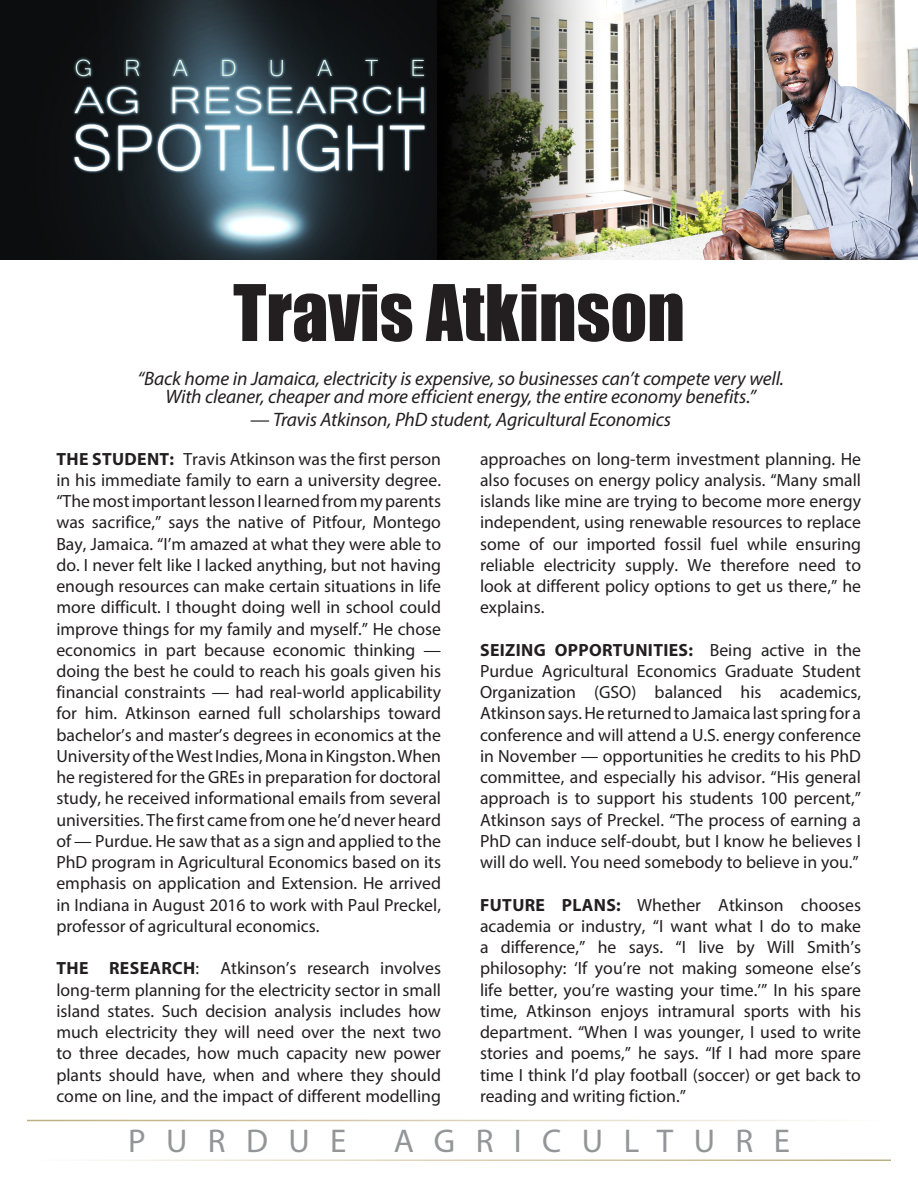
<style>
.page{position:relative;width:918px;height:1188px;background:#fff}
.page>*{position:absolute;margin:0;border:0;box-sizing:border-box;transform-origin:0 0}
.t1{font:72px "Impact";color:#231f20}
.t2{font:33px "Myriad Pro";letter-spacing:.62em;color:#939598}
.t3{font:italic 19.5px/18px "Myriad Pro";letter-spacing:-.01em;color:#231f20;text-align:center}
.t4{font:17.7px/21.3px "Myriad Pro";color:#231f20;text-align:justify}
.s1{font-weight:700}
</style>
<div class="page">
<img style="left:0;top:0;width:918px;height:259px">
<h1 class="t1" style="left:233px;top:257px;width:453px">Travis Atkinson</h1>
<p class="t3" style="left:137px;top:369px;width:648px">“Back home in Jamaica, electricity is expensive, so businesses can’t compete very well.<br>With cleaner, cheaper and more efficient energy, the entire economy benefits.”</p>
<p class="t3" style="left:250px;top:411px;width:423px">— Travis Atkinson, PhD student, Agricultural Economics</p>
<p class="t4" style="left:56px;top:448px;width:386px"><span class="s1">THE STUDENT:</span> Travis Atkinson was the first person in his immediate family to earn a university degree. “The most important lesson I learned from my parents was sacrifice,” says the native of Pitfour, Montego Bay, Jamaica. “I’m amazed at what they were able to do. I never felt like I lacked anything, but not having enough resources can make certain situations in life more difficult. I thought doing well in school could improve things for my family and myself.” He chose economics in part because economic thinking — doing the best he could to reach his goals given his financial constraints — had real-world applicability for him. Atkinson earned full scholarships toward bachelor’s and master’s degrees in economics at the University of the West Indies, Mona in Kingston. When he registered for the GREs in preparation for doctoral study, he received informational emails from several universities. The first came from one he’d never heard of — Purdue. He saw that as a sign and applied to the PhD program in Agricultural Economics based on its emphasis on application and Extension. He arrived in Indiana in August 2016 to work with Paul Preckel, professor of agricultural economics.</p>
<p class="t4" style="left:56px;top:957px;width:386px"><span class="s1">THE RESEARCH</span>: Atkinson’s research involves long-term planning for the electricity sector in small island states. Such decision analysis includes how much electricity they will need over the next two to three decades, how much capacity new power plants should have, when and where they should come on line, and the impact of different modelling</p>
<p class="t4" style="left:480px;top:448px;width:383px">approaches on long-term investment planning. He also focuses on energy policy analysis. “Many small islands like mine are trying to become more energy independent, using renewable resources to replace some of our imported fossil fuel while ensuring reliable electricity supply. We therefore need to look at different policy options to get us there,” he explains.</p>
<p class="t4" style="left:480px;top:639px;width:383px"><span class="s1">SEIZING OPPORTUNITIES:</span> Being active in the Purdue Agricultural Economics Graduate Student Organization (GSO) balanced his academics, Atkinson says. He returned to Jamaica last spring for a conference and will attend a U.S. energy conference in November — opportunities he credits to his PhD committee, and especially his advisor. “His general approach is to support his students 100 percent,” Atkinson says of Preckel. “The process of earning a PhD can induce self-doubt, but I know he believes I will do well. You need somebody to believe in you.”</p>
<p class="t4" style="left:480px;top:894px;width:383px"><span class="s1">FUTURE PLANS:</span> Whether Atkinson chooses academia or industry, “I want what I do to make a difference,” he says. “I live by Will Smith’s philosophy: ‘If you’re not making someone else’s life better, you’re wasting your time.’” In his spare time, Atkinson enjoys intramural sports with his department. “When I was younger, I used to write stories and poems,” he says. “If I had more spare time I think I’d play football (soccer) or get back to reading and writing fiction.”</p>
<h2 class="t2" style="left:128px;top:1121px;width:220px">PURDUE</h2>
<h2 class="t2" style="left:394px;top:1121px;width:398px">AGRICULTURE</h2>
</div>
